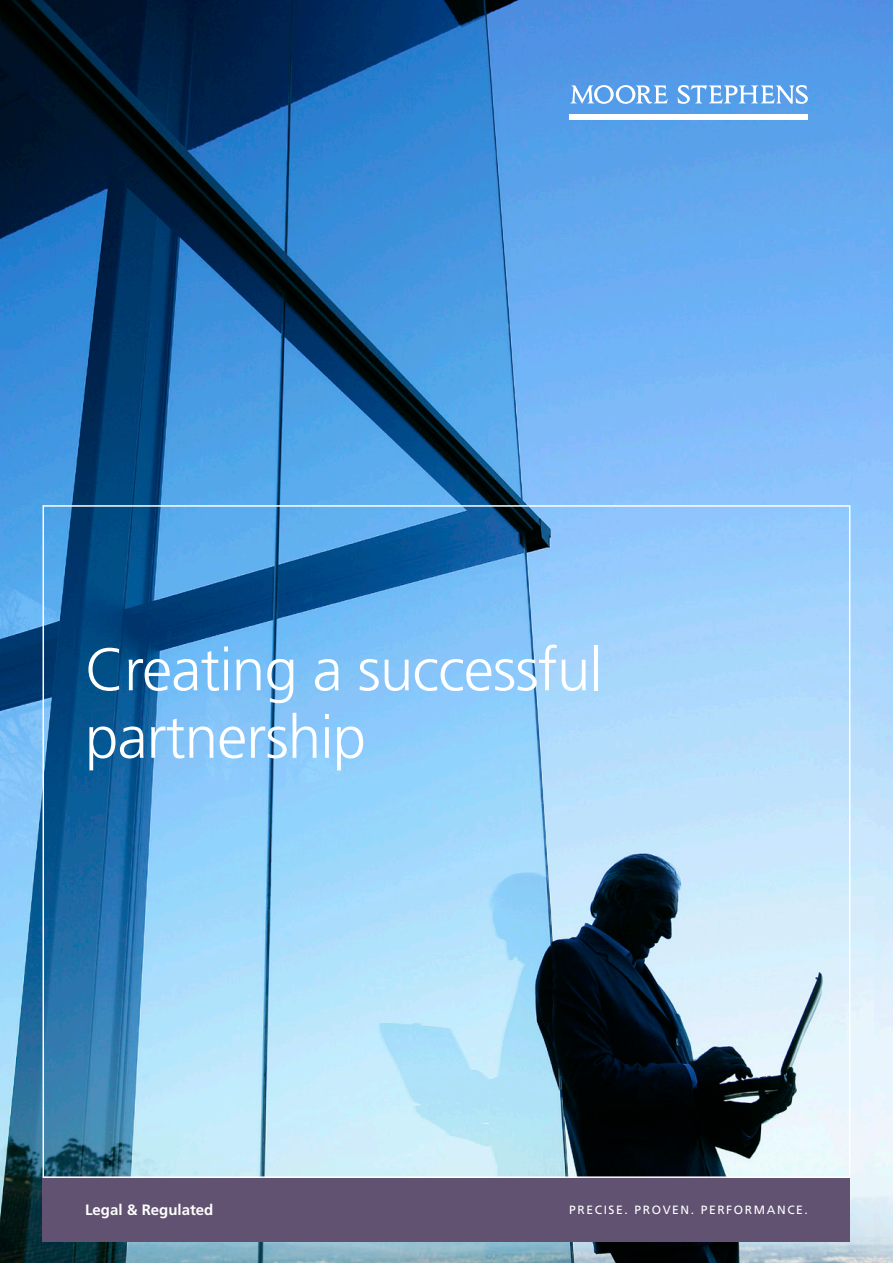
<style>
.page{position:relative;width:893px;height:1263px;background:#fff}
.page>*{position:absolute;margin:0;border:0;box-sizing:border-box;transform-origin:0 0}
.Brochure_title{font:300 60px/67.5px "Frutiger LT Std";letter-spacing:-.015em;color:#fff}
.Location{font:700 15px "Frutiger LT Std";color:#fff}
.Strapline{font:12px "Frutiger LT Std";letter-spacing:.135em;color:#fff}
</style>
<div class="page">
<img style="left:0;top:0;width:893px;height:1263px">
<div style="left:43px;top:1178px;width:807px;height:64px;background:#605270"></div>
<svg style="left:570px;top:85px;width:98px;height:19px"></svg>
<svg style="left:678px;top:85px;width:130px;height:19px"></svg>
<div style="left:570px;top:114px;width:238px;height:5px;background:#fff"></div>
<p class="Brochure_title" style="left:85px;top:637px;width:519px">Creating a successful partnership</p>
<p class="Location" style="left:85px;top:1201px;width:130px">Legal &amp; Regulated</p>
<p class="Strapline" style="left:569px;top:1203px;width:240px">PRECISE. PROVEN. PERFORMANCE.</p>
</div>
